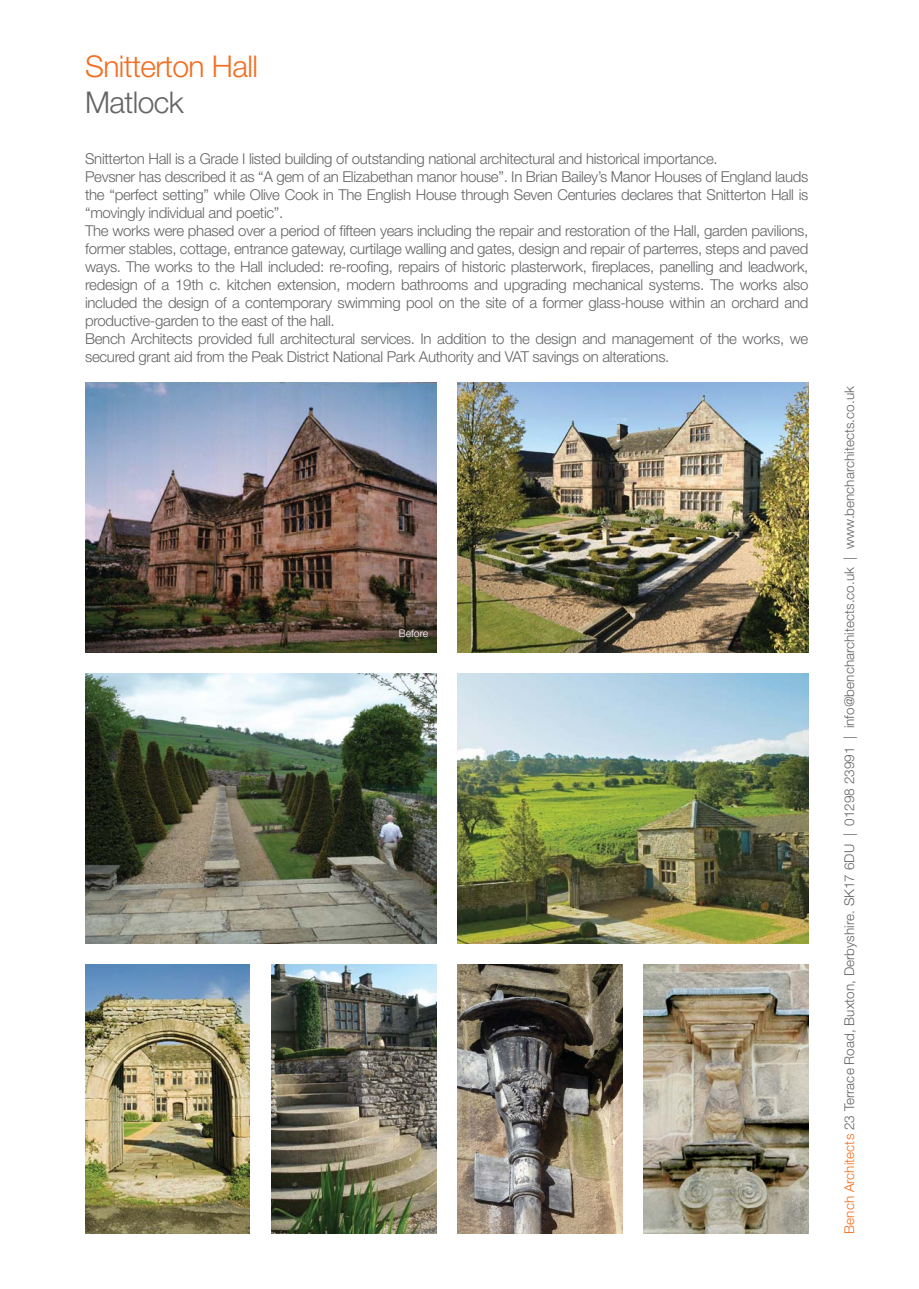
<style>
.page{position:relative;width:919px;height:1289px;background:#fff}
.page>*{position:absolute;margin:0;border:0;box-sizing:border-box;transform-origin:0 0}
.t1{font:300 30px "Helvetica Neue LT Std";letter-spacing:-.02em;color:#f36e21}
.t2{font:300 30px "Helvetica Neue LT Std";letter-spacing:-.02em;color:#636466}
.t3{font:300 15px/18px "Helvetica Neue LT Std";letter-spacing:-.02em;color:#636466}
.t4{font:300 13.5px "Helvetica Neue LT Std";letter-spacing:.005em;color:#636466}
.t5{font:300 10.5px "Helvetica Neue LT Std";color:#fff}
.s1{color:#f36e21}
</style>
<div class="page">
<img style="left:457px;top:383px;width:351px;height:269px">
<img style="left:85px;top:383px;width:351px;height:269px">
<img style="left:457px;top:673px;width:351px;height:270px">
<img style="left:457px;top:964px;width:165px;height:269px">
<img style="left:643px;top:964px;width:165px;height:269px">
<img style="left:271px;top:964px;width:165px;height:269px">
<img style="left:85px;top:964px;width:165px;height:269px">
<img style="left:85px;top:673px;width:351px;height:270px">
<h1 class="t1" style="left:85px;top:55px;width:174px">Snitterton Hall</h1>
<h1 class="t2" style="left:85px;top:91px;width:100px">Matlock</h1>
<p class="t3" style="left:85px;top:150px;width:724px">Snitterton Hall is a Grade I listed building of outstanding national architectural and historical importance.<br>Pevsner has described it as “A gem of an Elizabethan manor house”. In Brian Bailey’s Manor Houses of England lauds the “perfect setting” while Olive Cook in The English House through Seven Centuries declares that Snitterton Hall is “movingly individual and poetic”.<br>The works were phased over a period of fifteen years including the repair and restoration of the Hall, garden pavilions, former stables, cottage, entrance gateway, curtilage walling and gates, design and repair of parterres, steps and paved ways. The works to the Hall included: re-roofing, repairs of historic plasterwork, fireplaces, panelling and leadwork, redesign of a 19th c. kitchen extension, modern bathrooms and upgrading mechanical systems. The works also included the design of a contemporary swimming pool on the site of a former glass-house within an orchard and productive-garden to the east of the hall.<br>Bench Architects provided full architectural services. In addition to the design and management of the works, we secured grant aid from the Peak District National Park Authority and VAT savings on alterations.</p>
<p class="t5" style="left:398px;top:629px;width:31px">Before</p>
<p class="t4" style="left:844px;top:1233px;width:849px;rotate:-90deg"><span class="s1">Bench Architects</span> 23 Terrace Road, Buxton, Derbyshire. SK17 6DU | 01298 23991 | info@bencharchitects.co.uk | www.bencharchitects.co.uk</p>
</div>
